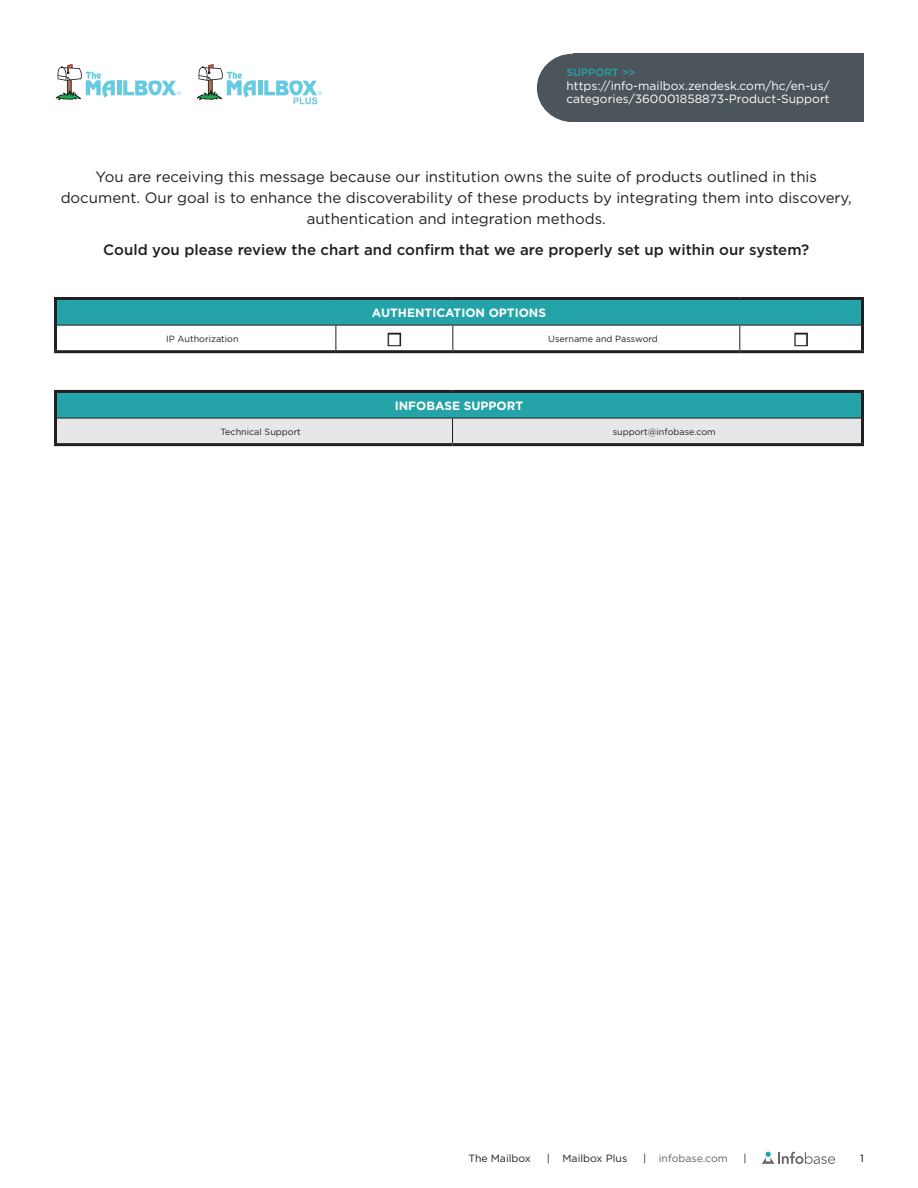
<style>
.page{position:relative;width:918px;height:1188px;background:#fff}
.page>*{position:absolute;margin:0;border:0;box-sizing:border-box;transform-origin:0 0}
.t1{font:15px/21px "Gotham";color:#231f20;text-align:center}
.t2{font:500 15px "Gotham";color:#231f20}
.t3{font:12px/13.5px "Gotham";color:#fff}
.t4{font:700 12px "Gotham";color:#fff}
.t5{font:10.5px "Gotham";color:#231f20}
.t6{font:10.5px "Gotham";color:#636366}
.t7{font:500 10.5px "Gotham";letter-spacing:.005em;color:#24a4a8}
.t8{font:10.5px "Gotham";color:#040503}
.t9{font:9px "Gotham";color:#231f20}
.s1{color:#231f20}
</style>
<div class="page">
<hr style="left:258px;top:80px;width:4px;height:15px;background:#66cbe0">
<svg style="left:264px;top:80px;width:58px;height:24px"></svg>
<svg style="left:196px;top:64px;width:60px;height:36px"></svg>
<hr style="left:117px;top:80px;width:4px;height:15px;background:#66cbe0">
<svg style="left:123px;top:80px;width:58px;height:16px"></svg>
<svg style="left:56px;top:64px;width:59px;height:36px"></svg>
<svg style="left:762px;top:1152px;width:73px;height:12px"></svg>
<div style="left:537px;top:54px;width:71px;height:68px;background:#4c555b;border-radius:50%"></div>
<div style="left:573px;top:54px;width:291px;height:68px;background:#4c555b"></div>
<div style="left:56px;top:298px;width:806px;height:27px;background:#24a4a8"></div>
<hr style="left:54px;top:297px;width:282px;height:3px;background:#231f20">
<hr style="left:54px;top:300px;width:3px;height:25px;background:#231f20">
<hr style="left:336px;top:297px;width:117px;height:3px;background:#231f20">
<hr style="left:453px;top:297px;width:287px;height:3px;background:#231f20">
<hr style="left:740px;top:297px;width:124px;height:3px;background:#231f20">
<hr style="left:861px;top:300px;width:3px;height:25px;background:#231f20">
<hr style="left:57px;top:325px;width:279px;height:1px;background:#231f20">
<hr style="left:336px;top:325px;width:117px;height:1px;background:#231f20">
<hr style="left:453px;top:325px;width:287px;height:1px;background:#231f20">
<hr style="left:740px;top:325px;width:121px;height:1px;background:#231f20">
<hr style="left:54px;top:325px;width:3px;height:25px;background:#231f20">
<hr style="left:861px;top:325px;width:3px;height:25px;background:#231f20">
<hr style="left:54px;top:350px;width:282px;height:3px;background:#231f20">
<hr style="left:336px;top:350px;width:117px;height:3px;background:#231f20">
<hr style="left:453px;top:350px;width:287px;height:3px;background:#231f20">
<hr style="left:740px;top:350px;width:124px;height:3px;background:#231f20">
<svg style="left:336px;top:325px;width:1px;height:25px"></svg>
<svg style="left:452px;top:325px;width:1px;height:25px"></svg>
<svg style="left:739px;top:325px;width:1px;height:25px"></svg>
<div style="left:56px;top:391px;width:806px;height:27px;background:#24a4a8"></div>
<hr style="left:54px;top:418px;width:3px;height:25px;background:#231f20">
<hr style="left:54px;top:443px;width:399px;height:3px;background:#231f20">
<div style="left:56px;top:419px;width:805px;height:26px;background:#e6e7e9"></div>
<hr style="left:861px;top:418px;width:3px;height:25px;background:#231f20">
<hr style="left:453px;top:443px;width:411px;height:3px;background:#231f20">
<hr style="left:54px;top:390px;width:399px;height:3px;background:#231f20">
<hr style="left:54px;top:393px;width:3px;height:25px;background:#231f20">
<hr style="left:453px;top:390px;width:411px;height:3px;background:#231f20">
<hr style="left:861px;top:393px;width:3px;height:25px;background:#231f20">
<hr style="left:57px;top:418px;width:396px;height:1px;background:#231f20">
<hr style="left:453px;top:418px;width:408px;height:1px;background:#231f20">
<p class="t7" style="left:566px;top:66px;width:70px">SUPPORT &gt;&gt;</p>
<p class="t3" style="left:566px;top:79px;width:265px">https://info-mailbox.zendesk.com/hc/en-us/ categories/360001858873-Product-Support</p>
<p class="t1" style="left:61px;top:166px;width:793px">You are receiving this message because our institution owns the suite of products outlined in this document. Our goal is to enhance the discoverability of these products by integrating them into discovery, authentication and integration methods.</p>
<p class="t2" style="left:103px;top:240px;width:707px">Could you please review the chart and confirm that we are properly set up within our system?</p>
<p class="t4" style="left:372px;top:306px;width:176px">AUTHENTICATION OPTIONS</p>
<p class="t9" style="left:166px;top:334px;width:74px">IP Authorization</p>
<p class="t9" style="left:548px;top:334px;width:111px">Username and Password</p>
<p class="t4" style="left:395px;top:399px;width:130px">INFOBASE SUPPORT</p>
<p class="t9" style="left:221px;top:427px;width:82px">Technical Support</p>
<p class="t9" style="left:613px;top:427px;width:105px">support@infobase.com</p>
<p class="t5" style="left:468px;top:1152px;width:64px">The Mailbox</p>
<p class="t5" style="left:547px;top:1152px;width:82px">| Mailbox Plus</p>
<p class="t6" style="left:643px;top:1152px;width:86px"><span class="s1">|</span> infobase.com</p>
<p class="t5" style="left:744px;top:1152px;width:5px">|</p>
<p class="t8" style="left:860px;top:1152px;width:5px">1</p>
</div>
